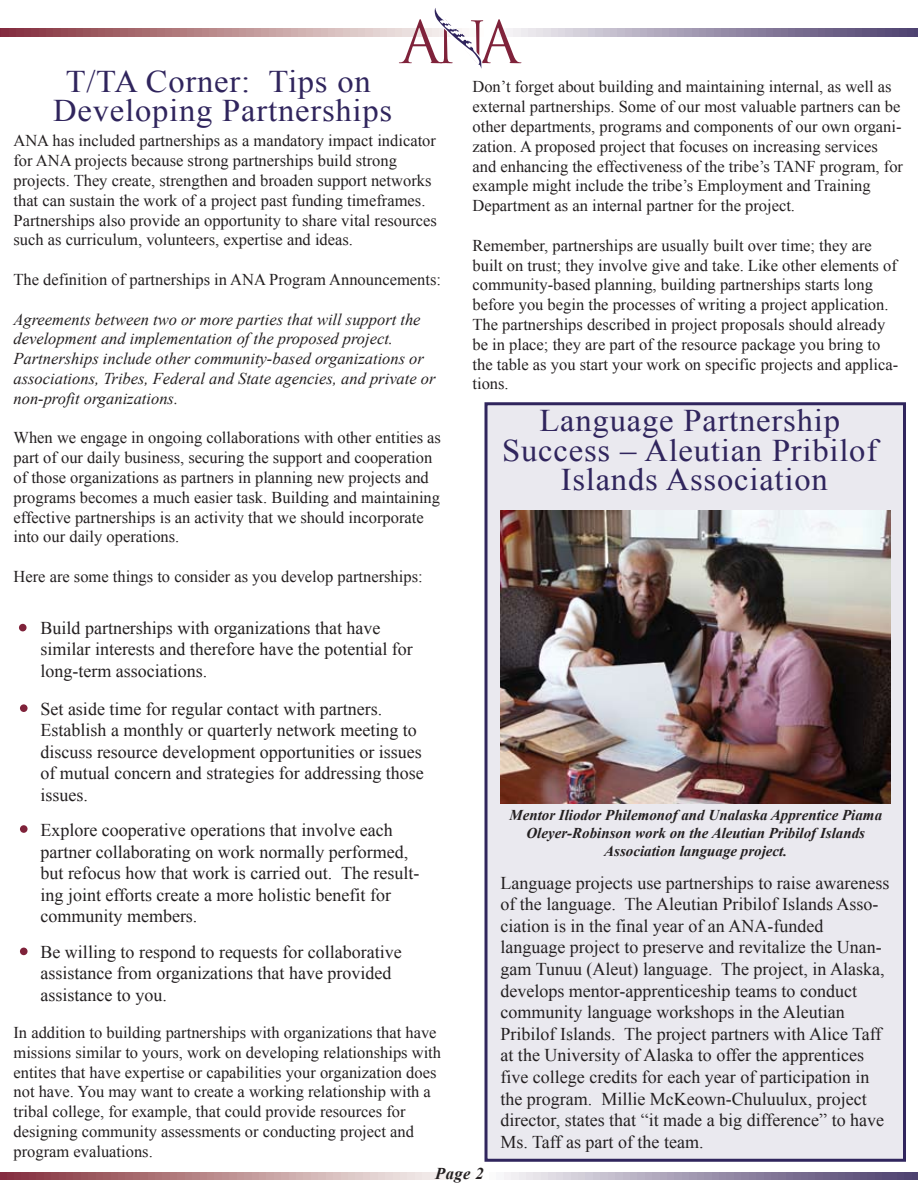
<style>
.page{position:relative;width:918px;height:1188px;background:#fff}
.page>*{position:absolute;margin:0;border:0;box-sizing:border-box;transform-origin:0 0}
.t1{font:31.5px/29.7px "Times New Roman";letter-spacing:.025em;color:#30255d;text-align:center}
.t2{font:18px/21.6px "Times New Roman";color:#231f20}
.t3{font:16.5px/19.8px "Times New Roman";color:#231f20}
.t4{font:italic 16.5px/19.8px "Times New Roman";color:#231f20}
.t5{font:italic 700 16.5px "Times New Roman";color:#231f20}
.t6{font:italic 700 15px/18px "Times New Roman";color:#231f20;text-align:center}
</style>
<div class="page">
<div style="left:487px;top:405px;width:416px;height:755px;background:#eae9ef"></div>
<svg style="left:0;top:29px;width:918px;height:7px"></svg>
<svg style="left:399px;top:8px;width:122px;height:61px"></svg>
<svg style="left:0;top:1172px;width:918px;height:8px"></svg>
<div style="left:19px;top:624px;width:8px;height:7px;background:#7f223a;border-radius:50%"></div>
<div style="left:20px;top:948px;width:8px;height:7px;background:#7f223a;border-radius:50%"></div>
<div style="left:20px;top:825px;width:8px;height:8px;background:#7f223a;border-radius:50%"></div>
<div style="left:20px;top:704px;width:8px;height:8px;background:#7f223a;border-radius:50%"></div>
<img style="left:500px;top:511px;width:390px;height:292px">
<div style="left:485px;top:402px;width:421px;height:760px;border:3px solid #30255d"></div>
<p class="t1" style="left:53px;top:66px;width:341px">T/TA Corner: Tips on<br>Developing Partnerships</p>
<p class="t3" style="left:14px;top:131px;width:425px">ANA has included partnerships as a mandatory impact indicator for ANA projects because strong partnerships build strong projects. They create, strengthen and broaden support networks that can sustain the work of a project past funding timeframes.<br>Partnerships also provide an opportunity to share vital resources such as curriculum, volunteers, expertise and ideas.</p>
<p class="t3" style="left:14px;top:269px;width:429px">The definition of partnerships in ANA Program Announcements:</p>
<p class="t4" style="left:14px;top:309px;width:424px">Agreements between two or more parties that will support the development and implementation of the proposed project.<br>Partnerships include other community-based organizations or associations, Tribes, Federal and State agencies, and private or non-profit organizations.</p>
<p class="t3" style="left:14px;top:428px;width:429px">When we engage in ongoing collaborations with other entities as part of our daily business, securing the support and cooperation of those organizations as partners in planning new projects and programs becomes a much easier task. Building and maintaining effective partnerships is an activity that we should incorporate into our daily operations.</p>
<p class="t3" style="left:14px;top:566px;width:411px">Here are some things to consider as you develop partnerships:</p>
<p class="t2" style="left:40px;top:616px;width:374px">Build partnerships with organizations that have similar interests and therefore have the potential for long-term associations.</p>
<p class="t2" style="left:40px;top:697px;width:385px">Set aside time for regular contact with partners.<br>Establish a monthly or quarterly network meeting to discuss resource development opportunities or issues of mutual concern and strategies for addressing those issues.</p>
<p class="t2" style="left:40px;top:819px;width:381px">Explore cooperative operations that involve each partner collaborating on work normally performed, but refocus how that work is carried out. The result&shy;ing joint efforts create a more holistic benefit for community members.</p>
<p class="t2" style="left:40px;top:940px;width:363px">Be willing to respond to requests for collaborative assistance from organizations that have provided assistance to you.</p>
<p class="t3" style="left:14px;top:1022px;width:429px">In addition to building partnerships with organizations that have missions similar to yours, work on developing relationships with entites that have expertise or capabilities your organization does not have. You may want to create a working relationship with a tribal college, for example, that could provide resources for designing community assessments or conducting project and program evaluations.</p>
<p class="t3" style="left:472px;top:77px;width:432px">Don’t forget about building and maintaining internal, as well as external partnerships. Some of our most valuable partners can be other departments, programs and components of our own organi&shy;zation. A proposed project that focuses on increasing services and enhancing the effectiveness of the tribe’s TANF program, for example might include the tribe’s Employment and Training Department as an internal partner for the project.</p>
<p class="t3" style="left:472px;top:235px;width:427px">Remember, partnerships are usually built over time; they are built on trust; they involve give and take. Like other elements of community-based planning, building partnerships starts long before you begin the processes of writing a project application.<br>The partnerships described in project proposals should already be in place; they are part of the resource package you bring to the table as you start your work on specific projects and applica&shy;tions.</p>
<p class="t1" style="left:502px;top:405px;width:376px">Language Partnership<br>Success – Aleutian Pribilof<br>Islands Association</p>
<p class="t6" style="left:509px;top:806px;width:374px">Mentor Iliodor Philemonof and Unalaska Apprentice Piama<br>Oleyer-Robinson work on the Aleutian Pribilof Islands<br>Association language project.</p>
<p class="t2" style="left:501px;top:871px;width:390px">Language projects use partnerships to raise awareness of the language. The Aleutian Pribilof Islands Asso&shy;ciation is in the final year of an ANA-funded language project to preserve and revitalize the Unan&shy;gam Tunuu (Aleut) language. The project, in Alaska, develops mentor-apprenticeship teams to conduct community language workshops in the Aleutian Pribilof Islands. The project partners with Alice Taff at the University of Alaska to offer the apprentices five college credits for each year of participation in the program. Millie McKeown-Chuluulux, project director, states that “it made a big difference” to have Ms. Taff as part of the team.</p>
<p class="t5" style="left:435px;top:1162px;width:50px">Page 2</p>
</div>
